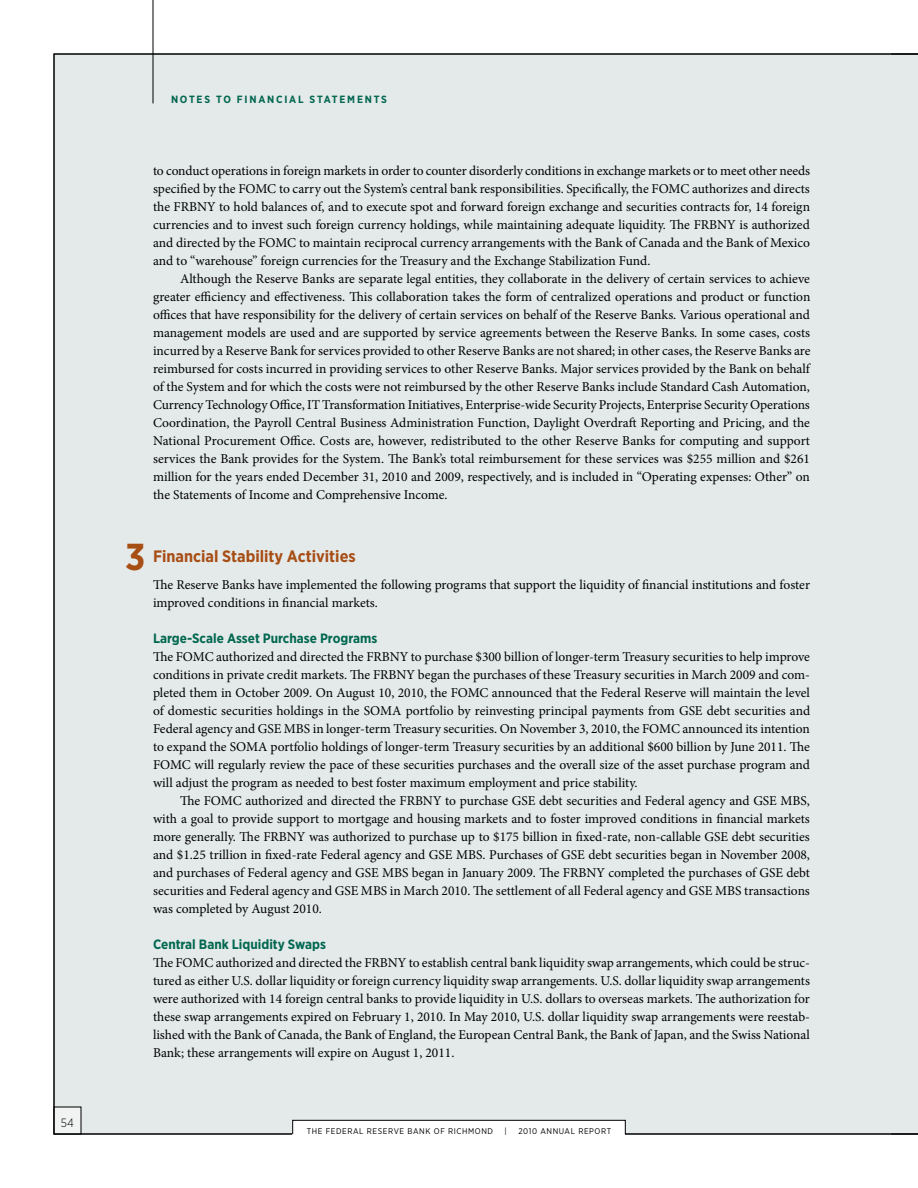
<style>
.page{position:relative;width:918px;height:1188px;background:#fff}
.page>*{position:absolute;margin:0;border:0;box-sizing:border-box;transform-origin:0 0}
.t1{font:700 37.5px "Gotham Narrow";color:#a74e15}
.t2{font:700 16.5px "Gotham Narrow";color:#a74e15}
.t3{font:13.5px/18px "Minion Pro";color:#000;text-align:justify}
.t4{font:700 13.5px "Gotham Narrow";color:#006750}
.t5{font:300 12px "Gotham Narrow";color:#000}
.t6{font:700 10.5px "Gotham Narrow";letter-spacing:.17em;color:#006750}
.t7{font:8.25px "Gotham Narrow";letter-spacing:.07em;color:#000}
</style>
<div class="page">
<div style="left:54px;top:54px;width:864px;height:1080px;background:#e4e9e9"></div>
<div style="left:293px;top:1120px;width:332px;height:27px;background:#fff"></div>
<div style="left:292px;top:1120px;width:334px;height:14px;border:1px solid #000"></div>
<hr style="left:153px;top:0;width:1px;height:103px;background:#000">
<p class="t5" style="left:61px;top:1115px;width:15px">54</p>
<p class="t6" style="left:171px;top:93px;width:33px">NOTES</p>
<p class="t6" style="left:216px;top:93px;width:30px">TO FINAN</p>
<p class="t6" style="left:276px;top:93px;width:112px">CIA L STATE MENTS</p>
<p class="t3" style="left:153px;top:162px;width:659px">to conduct operations in foreign markets in order to counter disorderly conditions in exchange markets or to meet other needs specified by the FOMC to carry out the System’s central bank responsibilities. Specifically, the FOMC authorizes and directs the FRBNY to hold balances of, and to execute spot and forward foreign exchange and securities contracts for, 14 foreign currencies and to invest such foreign currency holdings, while maintaining adequate liquidity. The FRBNY is authorized and directed by the FOMC to maintain reciprocal currency arrangements with the Bank of Canada and the Bank of Mexico and to “warehouse” foreign currencies for the Treasury and the Exchange Stabilization Fund.</p>
<p class="t3" style="left:153px;top:270px;width:660px;text-indent:27px">Although the Reserve Banks are separate legal entities, they collaborate in the delivery of certain services to achieve greater efficiency and effectiveness. This collaboration takes the form of centralized operations and product or function offices that have responsibility for the delivery of certain services on behalf of the Reserve Banks. Various operational and management models are used and are supported by service agreements between the Reserve Banks. In some cases, costs incurred by a Reserve Bank for services provided to other Reserve Banks are not shared; in other cases, the Reserve Banks are reimbursed for costs incurred in providing services to other Reserve Banks. Major services provided by the Bank on behalf of the System and for which the costs were not reimbursed by the other Reserve Banks include Standard Cash Automation, Currency Technology Office, IT Transformation Initiatives, Enterprise-wide Security Projects, Enterprise Security Operations Coordination, the Payroll Central Business Administration Function, Daylight Overdraft Reporting and Pricing, and the National Procurement Office. Costs are, however, redistributed to the other Reserve Banks for computing and support services the Bank provides for the System. The Bank’s total reimbursement for these services was $255 million and $261 million for the years ended December 31, 2010 and 2009, respectively, and is included in “Operating expenses: Other” on the Statements of Income and Comprehensive Income.</p>
<h1 class="t1" style="left:125px;top:533px;width:22px">3</h1>
<p class="t2" style="left:153px;top:546px;width:204px">Financial Stability Activities</p>
<p class="t3" style="left:153px;top:576px;width:659px">The Reserve Banks have implemented the following programs that support the liquidity of financial institutions and foster improved conditions in financial markets.</p>
<p class="t4" style="left:153px;top:630px;width:226px">Large-Scale Asset Purchase Programs</p>
<p class="t3" style="left:153px;top:648px;width:659px">The FOMC authorized and directed the FRBNY to purchase $300 billion of longer-term Treasury securities to help improve conditions in private credit markets. The FRBNY began the purchases of these Treasury securities in March 2009 and com&shy;pleted them in October 2009. On August 10, 2010, the FOMC announced that the Federal Reserve will maintain the level of domestic securities holdings in the SOMA portfolio by reinvesting principal payments from GSE debt securities and Federal agency and GSE MBS in longer-term Treasury securities. On November 3, 2010, the FOMC announced its intention to expand the SOMA portfolio holdings of longer-term Treasury securities by an additional $600 billion by June 2011. The FOMC will regularly review the pace of these securities purchases and the overall size of the asset purchase program and will adjust the program as needed to best foster maximum employment and price stability.</p>
<p class="t3" style="left:153px;top:792px;width:659px;text-indent:27px">The FOMC authorized and directed the FRBNY to purchase GSE debt securities and Federal agency and GSE MBS, with a goal to provide support to mortgage and housing markets and to foster improved conditions in financial markets more generally. The FRBNY was authorized to purchase up to $175 billion in fixed-rate, non-callable GSE debt securities and $1.25 trillion in fixed-rate Federal agency and GSE MBS. Purchases of GSE debt securities began in November 2008, and purchases of Federal agency and GSE MBS began in January 2009. The FRBNY completed the purchases of GSE debt securities and Federal agency and GSE MBS in March 2010. The settlement of all Federal agency and GSE MBS transactions was completed by August 2010.</p>
<p class="t4" style="left:153px;top:936px;width:175px">Central Bank Liquidity Swaps</p>
<p class="t3" style="left:153px;top:954px;width:659px">The FOMC authorized and directed the FRBNY to establish central bank liquidity swap arrangements, which could be struc&shy;tured as either U.S. dollar liquidity or foreign currency liquidity swap arrangements. U.S. dollar liquidity swap arrangements were authorized with 14 foreign central banks to provide liquidity in U.S. dollars to overseas markets. The authorization for these swap arrangements expired on February 1, 2010. In May 2010, U.S. dollar liquidity swap arrangements were reestab&shy;lished with the Bank of Canada, the Bank of England, the European Central Bank, the Bank of Japan, and the Swiss National Bank; these arrangements will expire on August 1, 2011.</p>
<p class="t7" style="left:307px;top:1126px;width:188px">THE FEDERAL RESERVE BANK OF RICHMOND</p>
<p class="t7" style="left:505px;top:1126px;width:4px">|</p>
<p class="t7" style="left:518px;top:1126px;width:93px">2010 ANNUAL REPORT</p>
</div>
